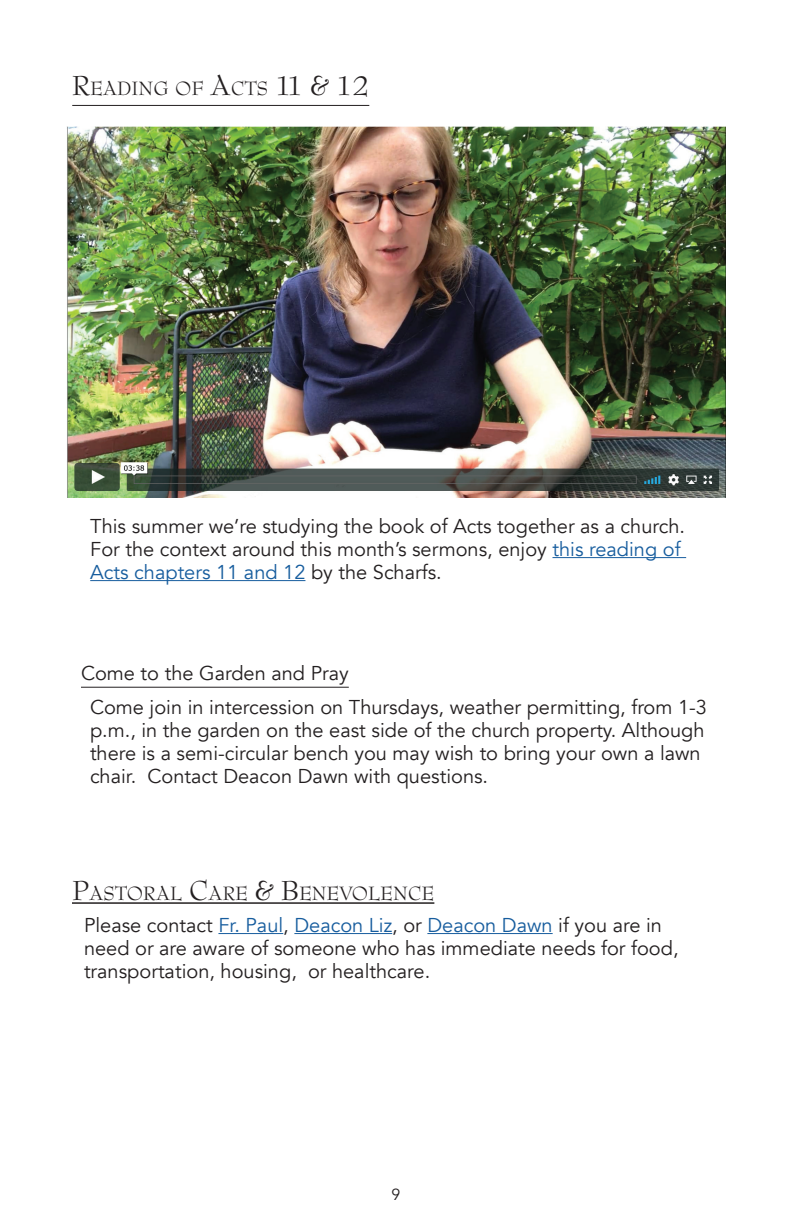
<style>
.page{position:relative;width:792px;height:1224px;background:#fff}
.page>*{position:absolute;margin:0;border:0;box-sizing:border-box;transform-origin:0 0}
.t1{font:21px "Bernhard Modern Std";color:#231f20}
.t2{font:20px/23px "Avenir";color:#231f20}
.t3{font:16px "Avenir";color:#231f20}
.s1{font-size:30px}
.s2{color:#175d9e}
</style>
<div class="page">
<hr style="left:72px;top:105px;width:297px;height:1px;background:#231f20">
<hr style="left:552px;top:557px;width:134px;height:1px;background:#175d9e">
<hr style="left:90px;top:580px;width:215px;height:1px;background:#175d9e">
<img style="left:67px;top:127px;width:659px;height:370px">
<hr style="left:81px;top:687px;width:268px;height:1px;background:#231f20">
<hr style="left:72px;top:902px;width:362px;height:2px;background:#231f20">
<hr style="left:218px;top:933px;width:65px;height:1px;background:#175d9e">
<hr style="left:294px;top:933px;width:98px;height:1px;background:#175d9e">
<hr style="left:427px;top:933px;width:126px;height:1px;background:#175d9e">
<p class="t1" style="left:72px;top:77px;width:299px"><span class="s1">R</span>EADING OF <span class="s1">A</span>CTS <span class="s1">11 &amp; 12</span></p>
<p class="t2" style="left:90px;top:515px;width:596px">This summer we’re studying the book of Acts together as a church.<br>For the context around this month’s sermons, enjoy <span class="s2">this reading of<br>Acts chapters 11 and 12</span> by the Scharfs.</p>
<p class="t2" style="left:90px;top:656px;width:618px;line-height:34.6px;text-indent:-9px">Come to the Garden and Pray<br>Come join in intercession on Thursdays, weather permitting, from 1-3</p>
<p class="t2" style="left:90px;top:719px;width:616px">p.m., in the garden on the east side of the church property. Although there is a semi-circular bench you may wish to bring your own a lawn chair. Contact Deacon Dawn with questions.</p>
<p class="t1" style="left:72px;top:882px;width:364px"><span class="s1">P</span>ASTORAL <span class="s1">C</span>ARE <span class="s1">&amp; B</span>ENEVOLENCE</p>
<p class="t2" style="left:84px;top:914px;width:596px">Please contact <span class="s2">Fr. Paul</span>, <span class="s2">Deacon Liz</span>, or <span class="s2">Deacon Dawn</span> if you are in need or are aware of someone who has immediate needs for food, transportation, housing, or healthcare.</p>
<p class="t3" style="left:392px;top:1185px;width:10px">9</p>
</div>
